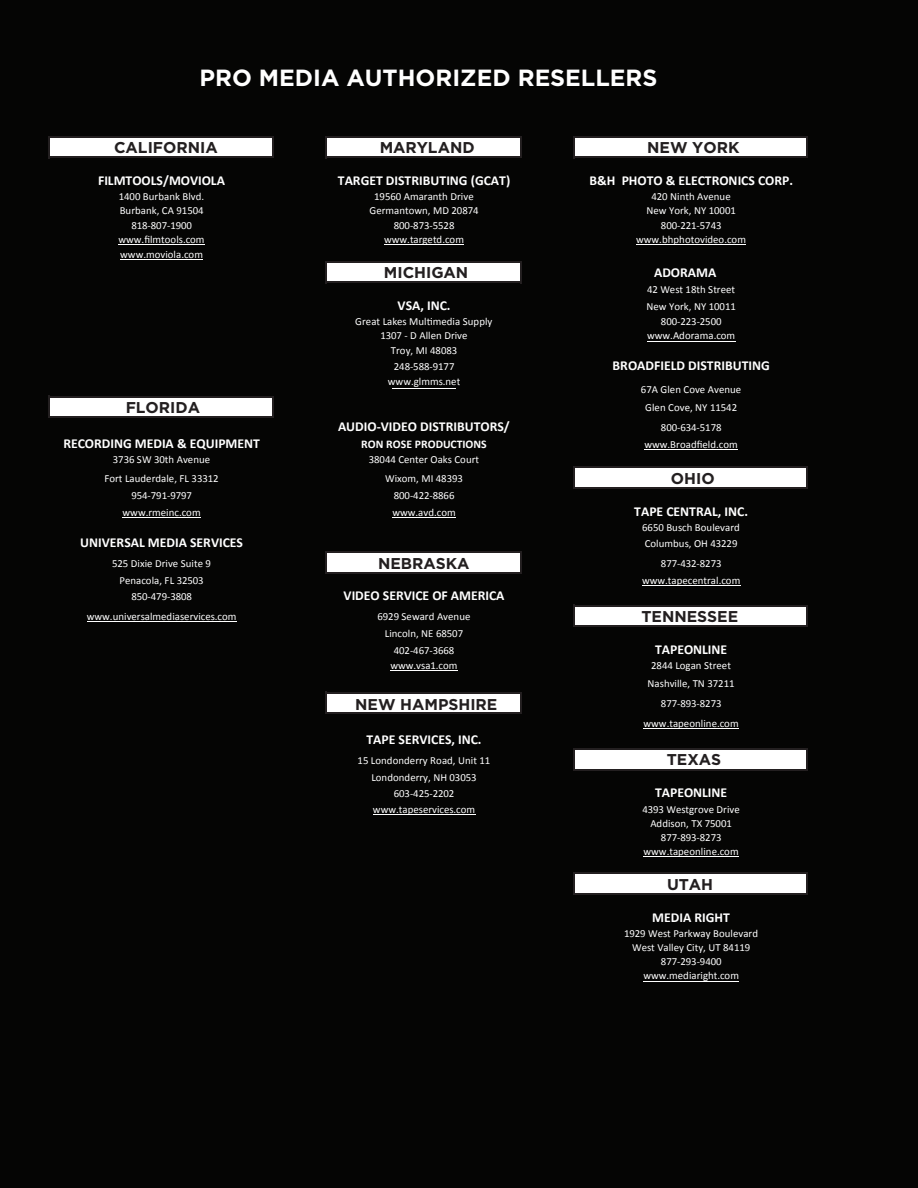
<style>
.page{position:relative;width:918px;height:1188px;background:#050504}
.page>*{position:absolute;margin:0;border:0;box-sizing:border-box;transform-origin:0 0}
.t1{font:700 23.4px "Gotham";color:#fff}
.t2{font:700 15.6px "Gotham";color:#231f20}
.t3{font:700 13.65px "Calibri";color:#fff}
.t4{font:700 11.7px "Calibri";color:#fff}
.t5{font:10.8px/14.2px "Calibri";color:#fff;text-align:center}
</style>
<div class="page">
<div style="left:50px;top:137px;width:223px;height:21px;background:#fff"></div>
<div style="left:326px;top:137px;width:195px;height:21px;background:#fff"></div>
<div style="left:574px;top:137px;width:233px;height:21px;background:#fff"></div>
<div style="left:326px;top:262px;width:195px;height:21px;background:#fff"></div>
<div style="left:50px;top:397px;width:223px;height:20px;background:#fff"></div>
<div style="left:574px;top:467px;width:233px;height:21px;background:#fff"></div>
<div style="left:326px;top:552px;width:195px;height:21px;background:#fff"></div>
<div style="left:574px;top:606px;width:233px;height:20px;background:#fff"></div>
<div style="left:326px;top:693px;width:195px;height:20px;background:#fff"></div>
<div style="left:574px;top:749px;width:233px;height:21px;background:#fff"></div>
<div style="left:574px;top:873px;width:233px;height:21px;background:#fff"></div>
<hr style="left:384px;top:244px;width:80px;height:1px;background:#fff">
<hr style="left:636px;top:244px;width:110px;height:1px;background:#fff">
<hr style="left:647px;top:341px;width:88px;height:1px;background:#fff">
<hr style="left:644px;top:450px;width:94px;height:1px;background:#fff">
<hr style="left:123px;top:517px;width:78px;height:1px;background:#fff">
<hr style="left:392px;top:517px;width:64px;height:1px;background:#fff">
<hr style="left:392px;top:388px;width:64px;height:1px;background:#fff">
<hr style="left:642px;top:585px;width:98px;height:1px;background:#fff">
<hr style="left:87px;top:622px;width:150px;height:1px;background:#fff">
<hr style="left:390px;top:670px;width:68px;height:1px;background:#fff">
<hr style="left:644px;top:728px;width:95px;height:1px;background:#fff">
<hr style="left:373px;top:814px;width:102px;height:1px;background:#fff">
<hr style="left:644px;top:856px;width:95px;height:1px;background:#fff">
<hr style="left:643px;top:981px;width:96px;height:1px;background:#fff">
<hr style="left:50px;top:136px;width:223px;height:2px;background:#231f20">
<hr style="left:327px;top:136px;width:195px;height:2px;background:#231f20">
<hr style="left:50px;top:156px;width:223px;height:2px;background:#231f20">
<hr style="left:327px;top:156px;width:195px;height:2px;background:#231f20">
<hr style="left:325px;top:136px;width:2px;height:22px;background:#231f20">
<hr style="left:520px;top:138px;width:2px;height:20px;background:#231f20">
<hr style="left:48px;top:136px;width:2px;height:22px;background:#231f20">
<svg style="left:272px;top:138px;width:1px;height:18px"></svg>
<hr style="left:573px;top:136px;width:2px;height:22px;background:#231f20">
<hr style="left:806px;top:138px;width:2px;height:20px;background:#231f20">
<hr style="left:325px;top:261px;width:2px;height:22px;background:#231f20">
<hr style="left:520px;top:263px;width:2px;height:20px;background:#231f20">
<hr style="left:573px;top:467px;width:2px;height:22px;background:#231f20">
<hr style="left:806px;top:468px;width:2px;height:21px;background:#231f20">
<hr style="left:325px;top:552px;width:2px;height:22px;background:#231f20">
<hr style="left:520px;top:553px;width:2px;height:21px;background:#231f20">
<hr style="left:573px;top:605px;width:2px;height:22px;background:#231f20">
<hr style="left:806px;top:606px;width:2px;height:21px;background:#231f20">
<hr style="left:573px;top:748px;width:2px;height:23px;background:#231f20">
<hr style="left:806px;top:750px;width:2px;height:21px;background:#231f20">
<hr style="left:48px;top:396px;width:2px;height:22px;background:#231f20">
<svg style="left:272px;top:398px;width:1px;height:18px"></svg>
<hr style="left:325px;top:692px;width:2px;height:22px;background:#231f20">
<hr style="left:520px;top:694px;width:2px;height:20px;background:#231f20">
<hr style="left:573px;top:872px;width:2px;height:23px;background:#231f20">
<hr style="left:806px;top:874px;width:2px;height:21px;background:#231f20">
<hr style="left:575px;top:136px;width:233px;height:2px;background:#231f20">
<hr style="left:575px;top:156px;width:233px;height:2px;background:#231f20">
<hr style="left:327px;top:261px;width:195px;height:2px;background:#231f20">
<hr style="left:327px;top:282px;width:195px;height:1px;background:#231f20">
<hr style="left:50px;top:396px;width:223px;height:2px;background:#231f20">
<hr style="left:50px;top:416px;width:223px;height:2px;background:#231f20">
<hr style="left:575px;top:467px;width:233px;height:1px;background:#231f20">
<hr style="left:575px;top:487px;width:233px;height:2px;background:#231f20">
<hr style="left:327px;top:552px;width:195px;height:1px;background:#231f20">
<hr style="left:327px;top:572px;width:195px;height:2px;background:#231f20">
<hr style="left:575px;top:605px;width:233px;height:1px;background:#231f20">
<hr style="left:575px;top:625px;width:233px;height:2px;background:#231f20">
<hr style="left:327px;top:692px;width:195px;height:2px;background:#231f20">
<hr style="left:327px;top:712px;width:195px;height:2px;background:#231f20">
<hr style="left:575px;top:748px;width:233px;height:2px;background:#231f20">
<hr style="left:575px;top:769px;width:233px;height:2px;background:#231f20">
<hr style="left:575px;top:872px;width:233px;height:2px;background:#231f20">
<hr style="left:575px;top:893px;width:233px;height:2px;background:#231f20">
<hr style="left:118px;top:244px;width:87px;height:1px;background:#fff">
<hr style="left:120px;top:259px;width:83px;height:1px;background:#fff">
<h1 class="t1" style="left:200px;top:64px;width:459px">PRO MEDIA AUTHORIZED RESELLERS</h1>
<h2 class="t2" style="left:114px;top:139px;width:105px">CALIFORNIA</h2>
<h2 class="t2" style="left:380px;top:139px;width:96px">MARYLAND</h2>
<h2 class="t2" style="left:647px;top:139px;width:94px">NEW YORK</h2>
<p class="t3" style="left:98px;top:172px;width:128px">FILMTOOLS/MOVIOLA</p>
<p class="t3" style="left:338px;top:172px;width:174px">TARGET DISTRIBUTING (GCAT)</p>
<p class="t3" style="left:590px;top:172px;width:205px">B&amp;H PHOTO &amp; ELECTRONICS CORP.</p>
<p class="t5" style="left:374px;top:189px;width:101px">19560 Amaranth Drive</p>
<p class="t5" style="left:651px;top:189px;width:81px">420 Ninth Avenue</p>
<p class="t5" style="left:370px;top:204px;width:111px">Germantown, MD 20874</p>
<p class="t5" style="left:647px;top:204px;width:91px">New York, NY 10001</p>
<p class="t5" style="left:394px;top:218px;width:62px">800-873-5528</p>
<p class="t5" style="left:661px;top:218px;width:62px">800-221-5743</p>
<p class="t5" style="left:384px;top:232px;width:81px">www.targetd.com</p>
<p class="t5" style="left:636px;top:232px;width:111px">www.bhphotovideo.com</p>
<h2 class="t2" style="left:384px;top:264px;width:86px">MICHIGAN</h2>
<p class="t3" style="left:654px;top:263px;width:64px">ADORAMA</p>
<p class="t5" style="left:647px;top:283px;width:90px">42 West 18th Street</p>
<p class="t3" style="left:398px;top:297px;width:54px">VSA, INC.</p>
<p class="t5" style="left:647px;top:299px;width:91px">New York, NY 10011</p>
<p class="t5" style="left:355px;top:315px;width:139px">Great Lakes Multimedia Supply</p>
<p class="t5" style="left:661px;top:315px;width:62px">800-223-2500</p>
<p class="t5" style="left:380px;top:329px;width:89px">1307 - D Allen Drive</p>
<p class="t5" style="left:647px;top:329px;width:90px">www.Adorama.com</p>
<p class="t5" style="left:391px;top:342px;width:68px;line-height:16.8px;text-align:left">Troy, MI 48083<br>248-588-9177</p>
<p class="t5" style="left:118px;top:189px;width:88px">1400 Burbank Blvd.<br>Burbank, CA 91504<br>818-807-1900 www.filmtools.com www.moviola.com</p>
<p class="t3" style="left:613px;top:357px;width:159px">BROADFIELD DISTRIBUTING</p>
<p class="t5" style="left:388px;top:374px;width:74px">www.glmms.net</p>
<p class="t5" style="left:641px;top:382px;width:102px">67A Glen Cove Avenue</p>
<h2 class="t2" style="left:126px;top:398px;width:76px">FLORIDA</h2>
<p class="t5" style="left:645px;top:401px;width:93px">Glen Cove, NY 11542</p>
<p class="t3" style="left:338px;top:417px;width:173px">AUDIO-VIDEO DISTRIBUTORS/</p>
<p class="t5" style="left:661px;top:420px;width:62px">800-634-5178</p>
<p class="t3" style="left:63px;top:435px;width:198px">RECORDING MEDIA &amp; EQUIPMENT</p>
<p class="t4" style="left:361px;top:437px;width:127px">RON ROSE PRODUCTIONS</p>
<p class="t5" style="left:644px;top:438px;width:95px">www.Broadfield.com</p>
<p class="t5" style="left:113px;top:453px;width:99px">3736 SW 30th Avenue</p>
<p class="t5" style="left:369px;top:453px;width:112px">38044 Center Oaks Court</p>
<p class="t5" style="left:104px;top:472px;width:116px">Fort Lauderdale, FL 33312</p>
<p class="t5" style="left:385px;top:472px;width:79px">Wixom, MI 48393</p>
<h2 class="t2" style="left:671px;top:469px;width:45px">OHIO</h2>
<p class="t5" style="left:131px;top:488px;width:62px">954-791-9797</p>
<p class="t5" style="left:394px;top:488px;width:62px">800-422-8866</p>
<p class="t5" style="left:123px;top:505px;width:80px">www.rmeinc.com</p>
<p class="t5" style="left:392px;top:505px;width:65px">www.avd.com</p>
<p class="t3" style="left:634px;top:502px;width:115px">TAPE CENTRAL, INC.</p>
<p class="t5" style="left:642px;top:520px;width:99px">6650 Busch Boulevard</p>
<p class="t3" style="left:80px;top:534px;width:164px">UNIVERSAL MEDIA SERVICES</p>
<p class="t5" style="left:645px;top:537px;width:94px">Columbus, OH 43229</p>
<p class="t5" style="left:112px;top:557px;width:100px">525 Dixie Drive Suite 9</p>
<h2 class="t2" style="left:378px;top:554px;width:93px">NEBRASKA</h2>
<p class="t5" style="left:661px;top:557px;width:62px">877-432-8273</p>
<p class="t5" style="left:120px;top:573px;width:86px">Penacola, FL 32503</p>
<p class="t5" style="left:642px;top:573px;width:100px">www.tapecentral.com</p>
<p class="t5" style="left:131px;top:590px;width:62px">850-479-3808</p>
<p class="t3" style="left:344px;top:587px;width:162px">VIDEO SERVICE OF AMERICA</p>
<p class="t5" style="left:87px;top:610px;width:151px">www.universalmediaservices.com</p>
<p class="t5" style="left:377px;top:610px;width:95px">6929 Seward Avenue</p>
<h2 class="t2" style="left:642px;top:607px;width:98px">TENNESSEE</h2>
<p class="t5" style="left:385px;top:625px;width:80px;line-height:16.8px">Lincoln, NE 68507<br>402-467-3668</p>
<p class="t3" style="left:655px;top:641px;width:74px">TAPEONLINE</p>
<p class="t5" style="left:390px;top:658px;width:69px">www.vsa1.com</p>
<p class="t5" style="left:648px;top:656px;width:88px;line-height:18px">2844 Logan Street<br>Nashville, TN 37211</p>
<h2 class="t2" style="left:355px;top:695px;width:144px">NEW HAMPSHIRE</h2>
<p class="t5" style="left:643px;top:694px;width:97px;line-height:19.2px">877-893-8273 www.tapeonline.com</p>
<p class="t3" style="left:366px;top:731px;width:117px">TAPE SERVICES, INC.</p>
<p class="t5" style="left:358px;top:753px;width:134px">15 Londonderry Road, Unit 11</p>
<h2 class="t2" style="left:667px;top:751px;width:56px">TEXAS</h2>
<p class="t5" style="left:371px;top:769px;width:107px;line-height:16.8px">Londonderry, NH 03053<br>603-425-2202</p>
<p class="t3" style="left:655px;top:784px;width:74px">TAPEONLINE</p>
<p class="t5" style="left:373px;top:802px;width:104px">www.tapeservices.com</p>
<p class="t5" style="left:642px;top:802px;width:99px">4393 Westgrove Drive<br>Addison, TX 75001<br>877-893-8273 www.tapeonline.com</p>
<h2 class="t2" style="left:667px;top:875px;width:48px">UTAH</h2>
<p class="t3" style="left:652px;top:908px;width:79px">MEDIA RIGHT</p>
<p class="t5" style="left:624px;top:926px;width:135px">1929 West Parkway Boulevard<br>West Valley City, UT 84119<br>877-293-9400 www.mediaright.com</p>
</div>
